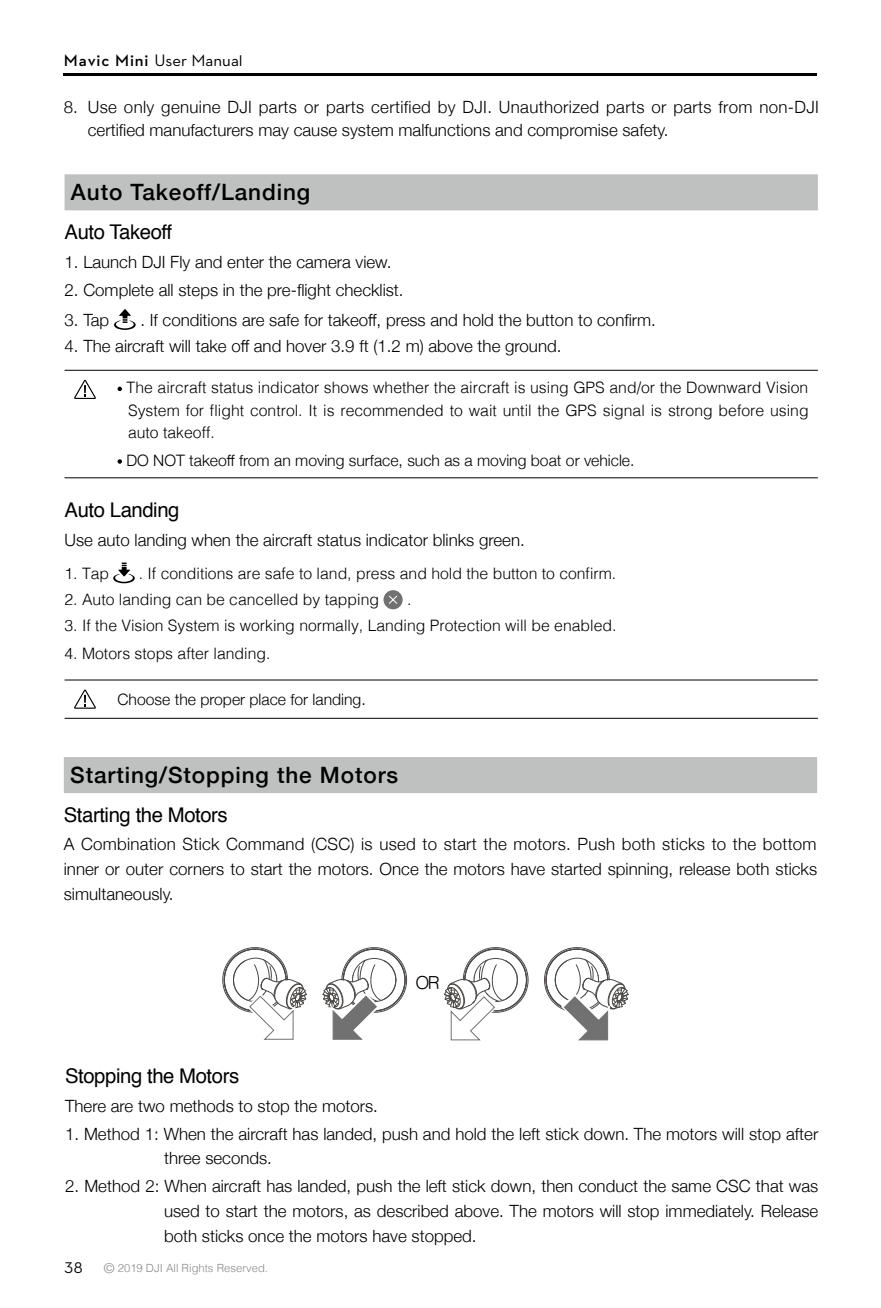
<style>
.page{position:relative;width:881px;height:1308px;background:#fff}
.page>*{position:absolute;margin:0;border:0;box-sizing:border-box;transform-origin:0 0}
.t1{font:500 22.5px "Helvetica Neue";letter-spacing:.04em;color:#000}
.t2{font:20.25px "Helvetica";letter-spacing:-.02em;color:#000}
.t3{font:300 18px "Helvetica";color:#000}
.t4{font:300 16.88px/24.8px "Helvetica Neue";color:#000;text-align:justify}
.t5{font:300 16.88px/22.5px "Helvetica Neue";letter-spacing:.02em;color:#000}
.t6{font:16.88px "Dji";color:#000}
.t7{font:300 15.75px/22.5px "Helvetica";color:#000;text-align:justify}
.t8{font:300 15.75px "Helvetica Neue";color:#000}
.t9{font:15.75px "Dji";color:#000}
.t10{font:300 11.25px "Helvetica";color:#898989}
.s1{font-weight:600}
.s2{font-size:13.5px}
</style>
<div class="page">
<hr style="left:64px;top:74px;width:752px;height:2px;background:#000">
<div style="left:64px;top:174px;width:753px;height:36px;background:#bfc0c0"></div>
<svg style="left:114px;top:309px;width:22px;height:21px"></svg>
<hr style="left:64px;top:370px;width:44px;height:1px;background:#000">
<hr style="left:108px;top:370px;width:709px;height:1px;background:#000">
<hr style="left:64px;top:477px;width:44px;height:1px;background:#000">
<hr style="left:108px;top:477px;width:709px;height:1px;background:#000">
<svg style="left:74px;top:380px;width:22px;height:19px"></svg>
<svg style="left:117px;top:386px;width:5px;height:5px"></svg>
<svg style="left:117px;top:459px;width:5px;height:5px"></svg>
<svg style="left:113px;top:562px;width:22px;height:21px"></svg>
<div style="left:383px;top:590px;width:19px;height:19px;background:#727171;border-radius:50%"></div>
<svg style="left:389px;top:595px;width:9px;height:9px"></svg>
<hr style="left:64px;top:679px;width:44px;height:1px;background:#000">
<hr style="left:108px;top:679px;width:709px;height:1px;background:#000">
<hr style="left:64px;top:718px;width:44px;height:1px;background:#000">
<hr style="left:108px;top:718px;width:709px;height:1px;background:#000">
<svg style="left:74px;top:689px;width:22px;height:19px"></svg>
<div style="left:64px;top:757px;width:752px;height:36px;background:#bfc0c0"></div>
<svg style="left:444px;top:947px;width:84px;height:94px"></svg>
<svg style="left:544px;top:947px;width:84px;height:94px"></svg>
<svg style="left:222px;top:947px;width:85px;height:93px"></svg>
<svg style="left:322px;top:947px;width:85px;height:93px"></svg>
<p class="t6" style="left:64px;top:52px;width:180px"><span class="s1">Mavic Mini</span> User Manual</p>
<p class="t5" style="left:88px;top:95px;width:732px;text-indent:-24px">8. Use only genuine DJI parts or parts certified by DJI. Unauthorized parts or parts from non-DJI certified manufacturers may cause system malfunctions and compromise safety.</p>
<h1 class="t1" style="left:71px;top:174px;width:241px">Auto Takeoff/Landing</h1>
<p class="t2" style="left:64px;top:216px;width:109px">Auto Takeoff</p>
<p class="t4" style="left:64px;top:248px;width:328px">1. Launch DJI Fly and enter the camera view.</p>
<p class="t4" style="left:64px;top:276px;width:340px">2. Complete all steps in the pre-flight checklist.</p>
<p class="t4" style="left:64px;top:306px;width:46px">3. Tap</p>
<p class="t4" style="left:140px;top:306px;width:517px">. If conditions are safe for takeoff, press and hold the button to confirm.</p>
<p class="t4" style="left:64px;top:332px;width:498px">4. The aircraft will take off and hover 3.9 ft (1.2 m) above the ground.</p>
<p class="t7" style="left:127px;top:375px;width:683px">The aircraft status indicator shows whether the aircraft is using GPS and/or the Downward Vision System for flight control. It is recommended to wait until the GPS signal is strong before using auto takeoff.</p>
<p class="t8" style="left:126px;top:447px;width:509px">DO NOT takeoff from an moving surface, such as a moving boat or vehicle.</p>
<p class="t2" style="left:64px;top:494px;width:116px">Auto Landing</p>
<p class="t4" style="left:64px;top:526px;width:461px">Use auto landing when the aircraft status indicator blinks green.</p>
<p class="t7" style="left:64px;top:560px;width:46px">1. Tap</p>
<p class="t7" style="left:139px;top:560px;width:479px">. If conditions are safe to land, press and hold the button to confirm.</p>
<p class="t7" style="left:64px;top:587px;width:316px">2. Auto landing can be cancelled by tapping</p>
<p class="t7" style="left:407px;top:587px;width:6px">.</p>
<p class="t7" style="left:64px;top:613px;width:553px">3. If the Vision System is working normally, Landing Protection will be enabled.</p>
<p class="t7" style="left:64px;top:641px;width:207px">4. Motors stops after landing.</p>
<p class="t8" style="left:117px;top:686px;width:250px">Choose the proper place for landing.</p>
<h1 class="t1" style="left:70px;top:757px;width:329px">Starting/Stopping the Motors</h1>
<p class="t2" style="left:64px;top:799px;width:165px">Starting the Motors</p>
<p class="t4" style="left:64px;top:830px;width:754px">A Combination Stick Command (CSC) is used to start the motors. Push both sticks to the bottom inner or outer corners to start the motors. Once the motors have started spinning, release both sticks simultaneously.</p>
<p class="t3" style="left:415px;top:967px;width:26px">OR</p>
<p class="t2" style="left:65px;top:1060px;width:175px">Stopping the Motors</p>
<p class="t4" style="left:65px;top:1092px;width:314px">There are two methods to stop the motors.</p>
<p class="t4" style="left:164px;top:1119px;width:655px;text-indent:-99px">1. Method 1: When the aircraft has landed, push and hold the left stick down. The motors will stop after three seconds.</p>
<p class="t4" style="left:164px;top:1172px;width:655px;text-indent:-99px">2. Method 2: When aircraft has landed, push the left stick down, then conduct the same CSC that was used to start the motors, as described above. The motors will stop immediately. Release both sticks once the motors have stopped.</p>
<p class="t9" style="left:64px;top:1259px;width:20px">38</p>
<p class="t10" style="left:104px;top:1258px;width:165px"><span class="s2">©</span> 2019 DJI All Rights Reserved.</p>
</div>
